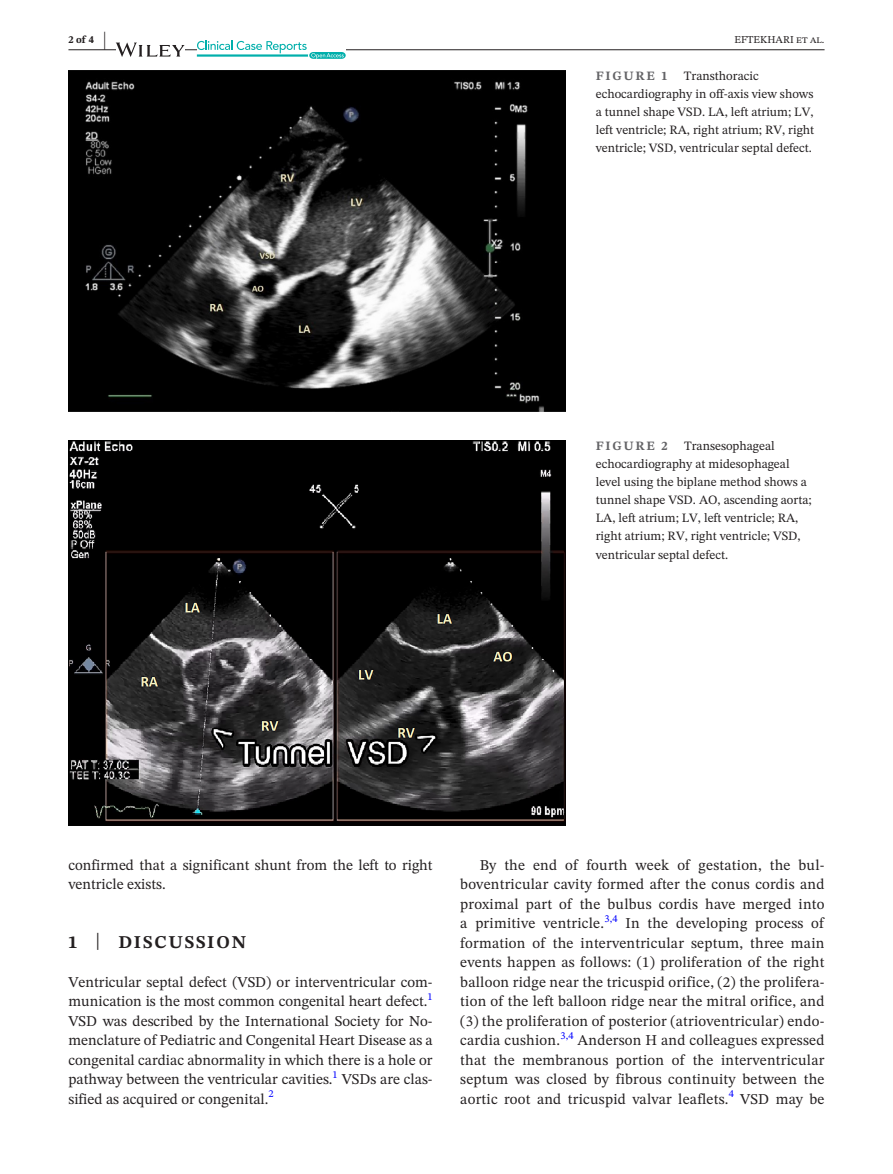
<style>
.page{position:relative;width:893px;height:1174px;background:#fff}
.page>*{position:absolute;margin:0;border:0;box-sizing:border-box;transform-origin:0 0}
.t1{font:700 18px "STIX Two Text";letter-spacing:.1em;color:#231f20}
.t2{font:15px/19.5px "STIX Two Text";color:#231f20;text-align:justify}
.t3{font:12.75px/18px "STIX Two Text";color:#231f20}
.t4{font:700 12.75px "STIX Two Text";letter-spacing:.14em;color:#636366}
.t5{font:10.5px "STIX Two Text";color:#231f20}
.t6{font:10.5px "STIX Two Text";color:#00f}
.t7{font:700 10.5px "STIX Two Text";color:#231f20}
.s1{font-size:21px}
.s2{font-weight:400;font-size:23.7px}
</style>
<div class="page">
<hr style="left:68px;top:49px;width:756px;height:1px;background:#231f20">
<svg style="left:116px;top:43px;width:69px;height:14px"></svg>
<svg style="left:197px;top:41px;width:149px;height:18px"></svg>
<img style="left:68px;top:70px;width:498px;height:341px">
<img style="left:68px;top:441px;width:498px;height:384px">
<p class="t7" style="left:68px;top:32px;width:39px">2 of 4 <span class="s1">|</span></p>
<p class="t5" style="left:734px;top:32px;width:92px">EFTEKHARI et al.</p>
<p class="t3" style="left:596px;top:66px;width:220px;text-indent:88px">Transthoracic echocardiography in off-axis view shows a tunnel shape VSD. LA, left atrium; LV, left ventricle; RA, right atrium; RV, right ventricle; VSD, ventricular septal defect.</p>
<p class="t4" style="left:596px;top:66px;width:73px">FIGURE 1</p>
<p class="t3" style="left:596px;top:437px;width:217px;text-indent:88px">Transesophageal echocardiography at midesophageal level using the biplane method shows a tunnel shape VSD. AO, ascending aorta; LA, left atrium; LV, left ventricle; RA, right atrium; RV, right ventricle; VSD, ventricular septal defect.</p>
<p class="t4" style="left:596px;top:437px;width:73px">FIGURE 2</p>
<p class="t2" style="left:68px;top:855px;width:366px">confirmed that a significant shunt from the left to right ventricle exists.</p>
<p class="t1" style="left:68px;top:929px;width:179px">1 <span class="s2">|</span> DISCUSSION</p>
<p class="t2" style="left:68px;top:972px;width:366px">Ventricular septal defect (VSD) or interventricular com&shy;munication is the most common congenital heart defect.</p>
<p class="t6" style="left:427px;top:988px;width:7px">1</p>
<p class="t2" style="left:68px;top:1011px;width:366px">VSD was described by the International Society for No&shy;menclature of Pediatric and Congenital Heart Disease as a congenital cardiac abnormality in which there is a hole or pathway between the ventricular cavities.</p>
<p class="t6" style="left:333px;top:1066px;width:7px">1</p>
<p class="t2" style="left:342px;top:1069px;width:92px">VSDs are clas-</p>
<p class="t2" style="left:68px;top:1089px;width:202px">sified as acquired or congenital.</p>
<p class="t6" style="left:269px;top:1086px;width:7px">2</p>
<p class="t2" style="left:460px;top:855px;width:366px;text-indent:20px">By the end of fourth week of gestation, the bul&shy;boventricular cavity formed after the conus cordis and proximal part of the bulbus cordis have merged into a primitive ventricle.</p>
<p class="t6" style="left:604px;top:910px;width:15px">3,4</p>
<p class="t2" style="left:460px;top:913px;width:366px;text-indent:165px">In the developing process of formation of the interventricular septum, three main events happen as follows: (1) proliferation of the right balloon ridge near the tricuspid orifice, (2) the prolifera&shy;tion of the left balloon ridge near the mitral orifice, and (3) the proliferation of posterior (atrioventricular) endo&shy;cardia cushion.</p>
<p class="t6" style="left:560px;top:1027px;width:15px">3,4</p>
<p class="t2" style="left:460px;top:1030px;width:366px;text-indent:117px">Anderson H and colleagues expressed that the membranous portion of the interventricular septum was closed by fibrous continuity between the aortic root and tricuspid valvar leaflets.</p>
<p class="t6" style="left:729px;top:1086px;width:7px">4</p>
<p class="t2" style="left:740px;top:1089px;width:86px">VSD may be</p>
</div>
